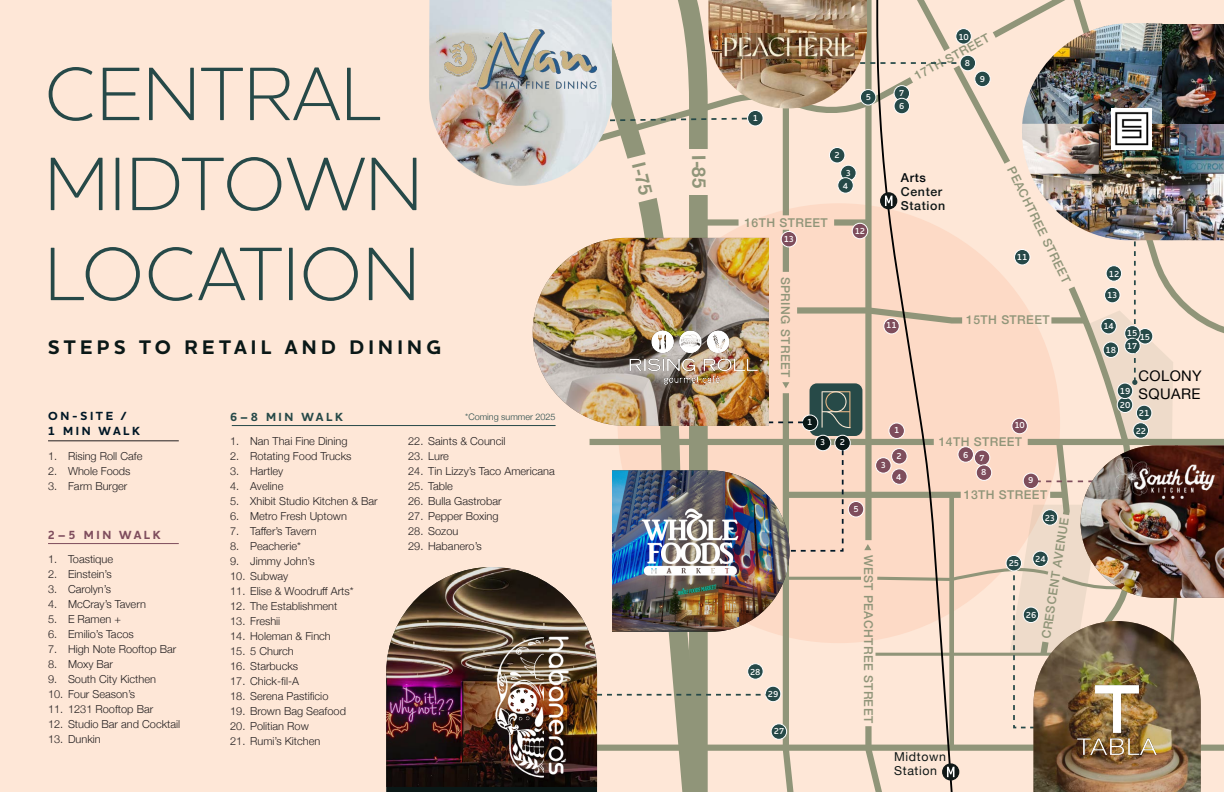
<style>
.page{position:relative;width:1224px;height:792px;background:#fee7d7}
.page>*{position:absolute;margin:0;border:0;box-sizing:border-box;transform-origin:0 0}
.Statistic__bold{font:300 77px/90px "Houschka Pro";letter-spacing:.015em;color:#264948}
.t1{font:700 20px "Houschka Pro";letter-spacing:.215em;color:#0a1817}
.t2{font:700 18.7px "Helvetica Neue";color:#909579}
.t3{font:700 18.6px "Helvetica Neue";color:#909579}
.t4{font:14.6px/17.6px "Helvetica Neue";letter-spacing:.025em;color:#000}
.t5{font:500 12.3px/14.7px "Helvetica Neue";letter-spacing:.05em;color:#0f1716}
.t6{font:12.3px/14.4px "Helvetica Neue";letter-spacing:.05em;color:#0f1716}
.t7{font:500 12.2px "Helvetica Neue";letter-spacing:.035em;color:#909579}
.t8{font:500 12.1px "Helvetica Neue";letter-spacing:.035em;color:#909579}
.t9{font:700 12px/14.4px "Houschka Pro";letter-spacing:.215em;color:#001726}
.t10{font:700 12px "Houschka Pro";letter-spacing:.215em;color:#7f4d5d}
.t11{font:700 12px "Houschka Pro";letter-spacing:.215em;color:#264948}
.t12{font:300 11px "Helvetica Neue";color:#231f20}
.t13{font:300 9px "Helvetica Neue";color:#264948}
.t14{font:600 8.8px "Houschka Pro";color:#fff}
.s1{color:#000609}
</style>
<div class="page">
<svg style="left:876px;top:0;width:211px;height:27px"></svg>
<img style="left:429px;top:0;width:183px;height:186px">
<img style="left:445px;top:30px;width:132px;height:61px">
<img style="left:708px;top:0;width:159px;height:27px">
<img style="left:1022px;top:23px;width:202px;height:4px">
<img style="left:386px;top:567px;width:191px;height:219px">
<hr style="left:232px;top:425px;width:324px;height:1px;background:#264948">
<hr style="left:48px;top:440px;width:131px;height:1px;background:#231f20">
<hr style="left:48px;top:543px;width:131px;height:1px;background:#7e4d5c">
<img style="left:533px;top:252px;width:44px;height:174px">
<img style="left:577px;top:27px;width:647px;height:765px">
<img style="left:1034px;top:621px;width:167px;height:171px">
<img style="left:592px;top:314px;width:175px;height:92px">
<img style="left:478px;top:628px;width:118px;height:164px">
<img style="left:1063px;top:670px;width:109px;height:110px">
<img style="left:1111px;top:456px;width:109px;height:45px">
<p class="Statistic__bold" style="left:45px;top:47px;width:379px">CENTRAL<br>MIDTOWN<br>LOCATION</p>
<p class="t1" style="left:48px;top:334px;width:395px">STEPS TO RETAIL AND DINING</p>
<p class="t9" style="left:48px;top:409px;width:94px">ON-SITE /<br>1 MIN WALK</p>
<p class="t12" style="left:48px;top:447px;width:96px">1. Rising Roll Cafe</p>
<p class="t12" style="left:48px;top:462px;width:84px">2. Whole Foods</p>
<p class="t12" style="left:48px;top:477px;width:81px">3. Farm Burger</p>
<p class="t10" style="left:48px;top:527px;width:114px">2–5 MIN WALK</p>
<p class="t12" style="left:48px;top:550px;width:67px">1. Toastique</p>
<p class="t12" style="left:48px;top:565px;width:65px">2. Einstein’s</p>
<p class="t12" style="left:48px;top:580px;width:64px">3. Carolyn’s</p>
<p class="t12" style="left:48px;top:595px;width:99px">4. McCray’s Tavern</p>
<p class="t12" style="left:48px;top:610px;width:75px">5. E Ramen +</p>
<p class="t12" style="left:48px;top:625px;width:87px">6. Emilio’s Tacos</p>
<p class="t12" style="left:48px;top:640px;width:130px">7. High Note Rooftop Bar</p>
<p class="t12" style="left:48px;top:655px;width:67px">8. Moxy Bar</p>
<p class="t12" style="left:48px;top:670px;width:110px">9. South City Kicthen</p>
<p class="t12" style="left:48px;top:685px;width:89px">10. Four Season’s</p>
<p class="t12" style="left:48px;top:700px;width:107px">11. 1231 Rooftop Bar</p>
<p class="t12" style="left:48px;top:715px;width:134px">12. Studio Bar and Cocktail</p>
<p class="t12" style="left:48px;top:730px;width:54px">13. Dunkin</p>
<p class="t11" style="left:230px;top:409px;width:114px">6–8 MIN WALK</p>
<p class="t12" style="left:230px;top:432px;width:119px">1. Nan Thai Fine Dining</p>
<p class="t12" style="left:230px;top:447px;width:123px">2. Rotating Food Trucks</p>
<p class="t12" style="left:230px;top:462px;width:55px">3. Hartley</p>
<p class="t12" style="left:230px;top:477px;width:55px">4. Aveline</p>
<p class="t12" style="left:230px;top:492px;width:149px">5. Xhibit Studio Kitchen &amp; Bar</p>
<p class="t12" style="left:230px;top:507px;width:118px">6. Metro Fresh Uptown</p>
<p class="t12" style="left:230px;top:522px;width:88px">7. Taffer’s Tavern</p>
<p class="t12" style="left:230px;top:537px;width:72px">8. Peacherie*</p>
<p class="t12" style="left:230px;top:552px;width:86px">9. Jimmy John’s</p>
<p class="t12" style="left:230px;top:567px;width:60px">10. Subway</p>
<p class="t12" style="left:230px;top:582px;width:125px">11. Elise &amp; Woodruff Arts*</p>
<p class="t12" style="left:230px;top:597px;width:109px">12. The Establishment</p>
<p class="t12" style="left:230px;top:612px;width:52px">13. Freshii</p>
<p class="t12" style="left:230px;top:627px;width:102px">14. Holeman &amp; Finch</p>
<p class="t12" style="left:230px;top:642px;width:65px">15. 5 Church</p>
<p class="t12" style="left:230px;top:657px;width:70px">16. Starbucks</p>
<p class="t12" style="left:230px;top:672px;width:70px">17. Chick-fil-A</p>
<p class="t12" style="left:230px;top:687px;width:100px">18. Serena Pastificio</p>
<p class="t12" style="left:230px;top:702px;width:117px">19. Brown Bag Seafood</p>
<p class="t12" style="left:230px;top:717px;width:80px">20. Politian Row</p>
<p class="t12" style="left:230px;top:732px;width:92px">21. Rumi’s Kitchen</p>
<p class="t13" style="left:465px;top:410px;width:92px">*Coming summer 2025</p>
<p class="t12" style="left:408px;top:432px;width:99px">22. Saints &amp; Council</p>
<p class="t12" style="left:408px;top:447px;width:42px">23. Lure</p>
<p class="t12" style="left:408px;top:462px;width:148px">24. Tin Lizzy’s Taco Americana</p>
<p class="t12" style="left:408px;top:477px;width:46px">25. Table</p>
<p class="t12" style="left:408px;top:492px;width:95px">26. Bulla Gastrobar</p>
<p class="t12" style="left:408px;top:507px;width:92px">27. Pepper Boxing</p>
<p class="t12" style="left:408px;top:522px;width:52px">28. Sozou</p>
<p class="t12" style="left:408px;top:537px;width:75px">29. Habanero’s</p>
<p class="t14" style="left:753px;top:112px;width:7px">1</p>
<p class="t14" style="left:866px;top:92px;width:7px">5</p>
<p class="t14" style="left:899px;top:87px;width:7px">7</p>
<p class="t14" style="left:899px;top:100px;width:7px">6</p>
<p class="t8" style="left:911px;top:68px;width:85px;rotate:-29deg">17TH STREET</p>
<p class="t14" style="left:958px;top:31px;width:12px">10</p>
<p class="t14" style="left:965px;top:57px;width:7px">8</p>
<p class="t14" style="left:980px;top:73px;width:7px">9</p>
<p class="t14" style="left:835px;top:150px;width:7px">2</p>
<p class="t2" style="left:713px;top:155px;width:34px;rotate:89deg">I-85</p>
<p class="t3" style="left:653px;top:159px;width:34px;rotate:76deg">I-75</p>
<p class="t5" style="left:901px;top:169px;width:43px"><span class="s1">Arts<br></span>Center</p>
<p class="t5" style="left:901px;top:197px;width:46px">Station</p>
<p class="t14" style="left:846px;top:167px;width:7px">3</p>
<p class="t14" style="left:843px;top:180px;width:7px">4</p>
<p class="t8" style="left:744px;top:213px;width:85px">16TH STREET</p>
<p class="t14" style="left:784px;top:234px;width:12px">13</p>
<p class="t7" style="left:795px;top:277px;width:102px;rotate:90deg">SPRING STREET</p>
<p class="t14" style="left:855px;top:225px;width:12px">12</p>
<p class="t14" style="left:886px;top:320px;width:12px">11</p>
<p class="t7" style="left:1020px;top:163px;width:130px;rotate:64deg">PEACHTREE STREET</p>
<p class="t14" style="left:1017px;top:252px;width:12px">11</p>
<p class="t8" style="left:966px;top:310px;width:85px">15TH STREET</p>
<p class="t14" style="left:750px;top:666px;width:12px">28</p>
<p class="t14" style="left:768px;top:689px;width:12px">29</p>
<p class="t14" style="left:774px;top:726px;width:12px">27</p>
<p class="t14" style="left:807px;top:417px;width:7px">1</p>
<p class="t14" style="left:820px;top:437px;width:7px">3</p>
<p class="t14" style="left:840px;top:437px;width:7px">2</p>
<p class="t14" style="left:853px;top:504px;width:7px">5</p>
<p class="t14" style="left:881px;top:460px;width:7px">3</p>
<p class="t14" style="left:894px;top:425px;width:7px">1</p>
<p class="t14" style="left:897px;top:450px;width:7px">2</p>
<p class="t14" style="left:896px;top:471px;width:7px">4</p>
<p class="t7" style="left:878px;top:555px;width:169px;rotate:90deg">WEST PEACHTREE STREET</p>
<p class="t14" style="left:1014px;top:420px;width:12px">10</p>
<p class="t8" style="left:939px;top:432px;width:85px">14TH STREET</p>
<p class="t14" style="left:963px;top:449px;width:7px">6</p>
<p class="t14" style="left:979px;top:453px;width:7px">7</p>
<p class="t14" style="left:981px;top:467px;width:7px">8</p>
<p class="t14" style="left:1028px;top:475px;width:7px">9</p>
<p class="t8" style="left:964px;top:485px;width:85px">13TH STREET</p>
<p class="t14" style="left:1045px;top:512px;width:12px">23</p>
<p class="t14" style="left:1035px;top:553px;width:12px">24</p>
<p class="t7" style="left:1036px;top:637px;width:124px;rotate:-81deg">CRESCENT AVENUE</p>
<p class="t14" style="left:1009px;top:557px;width:12px">25</p>
<p class="t14" style="left:1026px;top:609px;width:12px">26</p>
<p class="t6" style="left:894px;top:750px;width:53px">Midtown<br>Station</p>
<p class="t14" style="left:1109px;top:268px;width:12px">12</p>
<p class="t14" style="left:1107px;top:289px;width:12px">13</p>
<p class="t14" style="left:1103px;top:321px;width:12px">14</p>
<p class="t14" style="left:1106px;top:344px;width:12px">18</p>
<p class="t14" style="left:1127px;top:328px;width:12px">15</p>
<p class="t14" style="left:1140px;top:331px;width:12px">15</p>
<p class="t14" style="left:1127px;top:340px;width:12px">17</p>
<p class="t14" style="left:1120px;top:385px;width:12px">19</p>
<p class="t14" style="left:1120px;top:399px;width:12px">20</p>
<p class="t4" style="left:1139px;top:368px;width:65px">COLONY<br>SQUARE</p>
<p class="t14" style="left:1139px;top:408px;width:12px">21</p>
<p class="t14" style="left:1136px;top:425px;width:12px">22</p>
</div>
